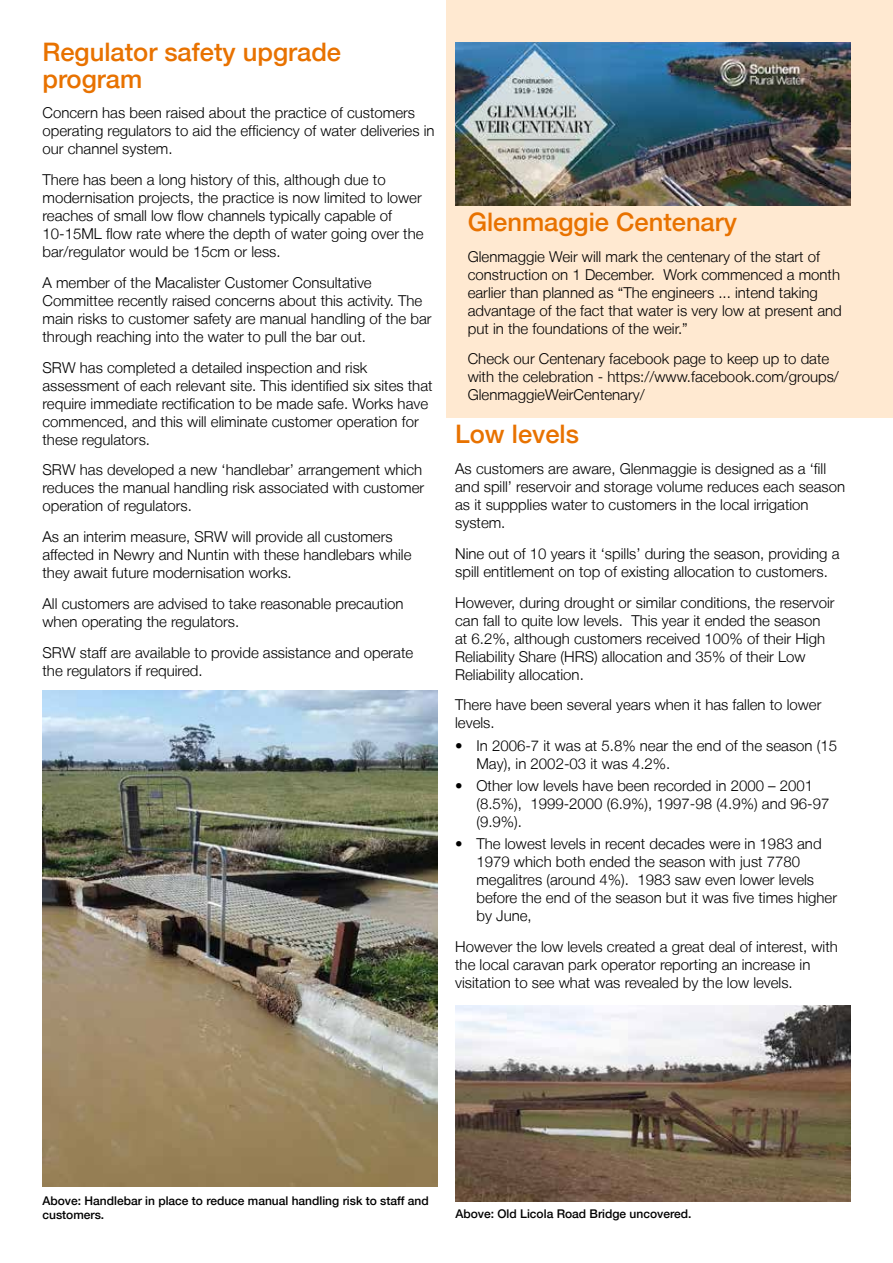
<style>
.page{position:relative;width:893px;height:1263px;background:#fff}
.page>*{position:absolute;margin:0;border:0;box-sizing:border-box;transform-origin:0 0}
.t1{font:500 25.5px/27px "Helvetica Neue LT";color:#e87200}
.t2{font:300 15px/18px "Helvetica Neue LT";color:#000}
.t3{font:500 12px/13.5px "Helvetica Neue LT";color:#000}
</style>
<div class="page">
<div style="left:446px;top:0;width:447px;height:418px;background:#ffe9d1"></div>
<img style="left:455px;top:1006px;width:395px;height:195px">
<img style="left:455px;top:43px;width:396px;height:163px">
<img style="left:43px;top:690px;width:394px;height:496px">
<h1 class="t1" style="left:43px;top:38px;width:300px">Regulator safety upgrade program</h1>
<p class="t2" style="left:43px;top:104px;width:394px">Concern has been raised about the practice of customers operating regulators to aid the efficiency of water deliveries in our channel system.</p>
<p class="t2" style="left:43px;top:170px;width:382px">There has been a long history of this, although due to modernisation projects, the practice is now limited to lower reaches of small low flow channels typically capable of 10-15ML flow rate where the depth of water going over the bar/regulator would be 15cm or less.</p>
<p class="t2" style="left:43px;top:273px;width:390px">A member of the Macalister Customer Consultative Committee recently raised concerns about this activity. The main risks to customer safety are manual handling of the bar through reaching into the water to pull the bar out.</p>
<p class="t2" style="left:43px;top:358px;width:392px">SRW has completed a detailed inspection and risk assessment of each relevant site. This identified six sites that require immediate rectification to be made safe. Works have commenced, and this will eliminate customer operation for these regulators.</p>
<p class="t2" style="left:43px;top:461px;width:383px">SRW has developed a new ‘handlebar’ arrangement which reduces the manual handling risk associated with customer operation of regulators.</p>
<p class="t2" style="left:43px;top:527px;width:370px">As an interim measure, SRW will provide all customers affected in Newry and Nuntin with these handlebars while they await future modernisation works.</p>
<p class="t2" style="left:43px;top:594px;width:362px">All customers are advised to take reasonable precaution when operating the regulators.</p>
<p class="t2" style="left:43px;top:643px;width:372px">SRW staff are available to provide assistance and operate the regulators if required.</p>
<h1 class="t1" style="left:468px;top:208px;width:271px">Glenmaggie Centenary</h1>
<p class="t2" style="left:468px;top:247px;width:376px">Glenmaggie Weir will mark the centenary of the start of construction on 1 December. Work commenced a month earlier than planned as “The engineers ... intend taking advantage of the fact that water is very low at present and put in the foundations of the weir.”</p>
<p class="t2" style="left:468px;top:350px;width:373px">Check our Centenary facebook page to keep up to date with the celebration - https://www.facebook.com/groups/<br>GlenmaggieWeirCentenary/</p>
<h1 class="t1" style="left:455px;top:420px;width:125px">Low levels</h1>
<p class="t2" style="left:455px;top:459px;width:391px">As customers are aware, Glenmaggie is designed as a ‘fill and spill’ reservoir and storage volume reduces each season as it suppplies water to customers in the local irrigation system.</p>
<p class="t2" style="left:455px;top:544px;width:386px">Nine out of 10 years it ‘spills’ during the season, providing a spill entitlement on top of existing allocation to customers.</p>
<p class="t2" style="left:455px;top:593px;width:381px">However, during drought or similar conditions, the reservoir can fall to quite low levels. This year it ended the season at 6.2%, although customers received 100% of their High Reliability Share (HRS) allocation and 35% of their Low Reliability allocation.</p>
<p class="t2" style="left:455px;top:696px;width:368px">There have been several years when it has fallen to lower levels.</p>
<p class="t2" style="left:476px;top:736px;width:362px;text-indent:-21px">• In 2006-7 it was at 5.8% near the end of the season (15<br>May), in 2002-03 it was 4.2%.</p>
<p class="t2" style="left:476px;top:776px;width:354px;text-indent:-21px">• Other low levels have been recorded in 2000 – 2001 (8.5%), 1999-2000 (6.9%), 1997-98 (4.9%) and 96-97 (9.9%).</p>
<p class="t2" style="left:476px;top:834px;width:362px;text-indent:-21px">• The lowest levels in recent decades were in 1983 and 1979 which both ended the season with just 7780 megalitres (around 4%). 1983 saw even lower levels before the end of the season but it was five times higher by June,</p>
<p class="t2" style="left:455px;top:937px;width:384px">However the low levels created a great deal of interest, with the local caravan park operator reporting an increase in visitation to see what was revealed by the low levels.</p>
<p class="t3" style="left:43px;top:1194px;width:388px">Above: Handlebar in place to reduce manual handling risk to staff and customers.</p>
<p class="t3" style="left:455px;top:1206px;width:237px">Above: Old Licola Road Bridge uncovered.</p>
</div>
